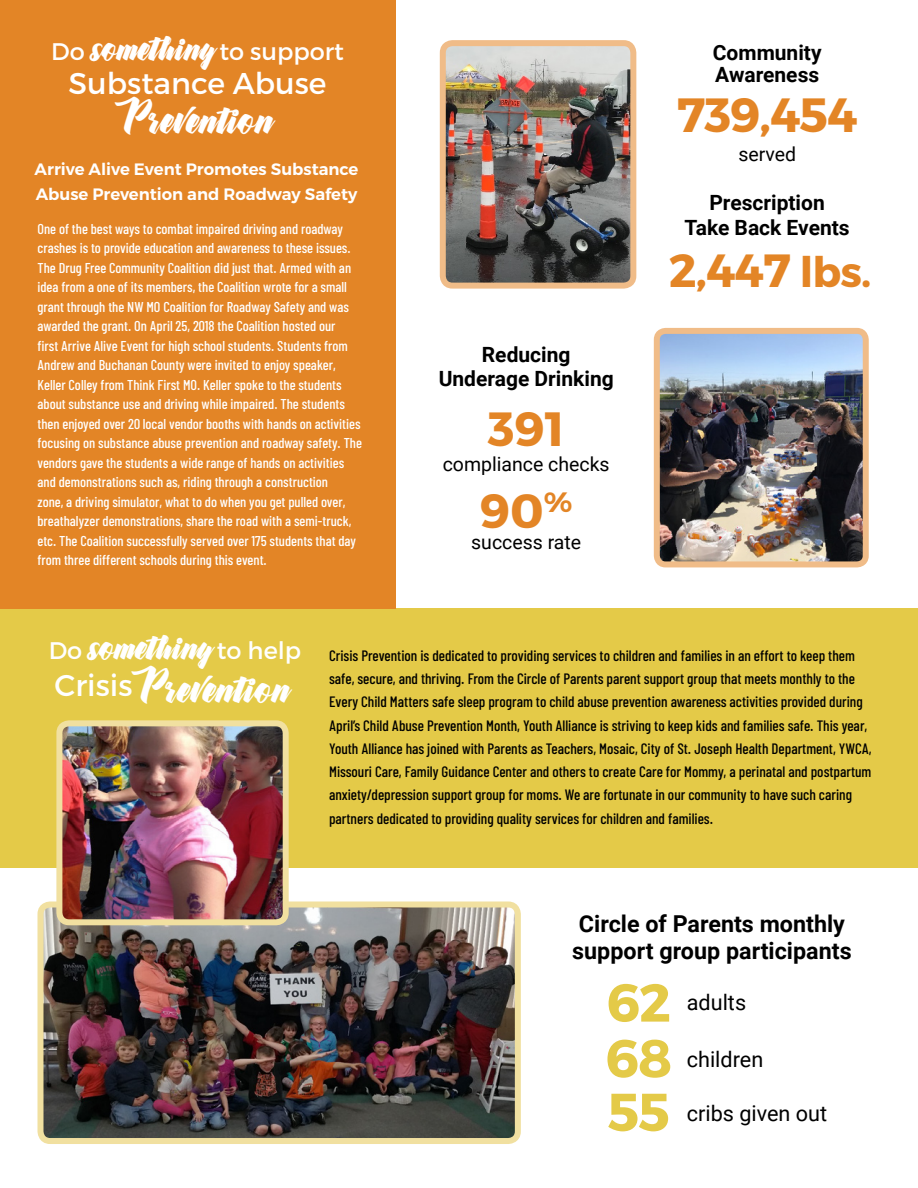
<style>
.page{position:relative;width:918px;height:1188px;background:#fff}
.page>*{position:absolute;margin:0;border:0;box-sizing:border-box;transform-origin:0 0}
.t1{font:700 53.25px "Montserrat";color:#e4ca48}
.t2{font:700 48px "Montserrat";letter-spacing:-.02em;color:#e38526}
.t3{font:700 46.5px "Montserrat";color:#e38526}
.t4{font:30px/39.6px "Montserrat";color:#fff;text-align:center}
.t5{font:30px "Gineva";letter-spacing:.02em;color:#fff}
.t6{font:27px "Gineva";color:#fff}
.t7{font:24px "Montserrat";color:#fff}
.t8{font:700 23.25px "Roboto";color:#000}
.t9{font:21.6px "Roboto";color:#000}
.t10{font:700 21px/21.6px "Roboto";color:#000}
.t11{font:19.5px "Roboto";color:#000}
.t12{font:600 16.5px/24.3px "Montserrat";color:#fff}
.t13{font:500 15px/23.2px "Barlow Condensed";color:#000}
.t14{font:500 14.25px/19.5px "Barlow Condensed";color:#fff}
.s1{font-family:"Gineva";font-size:27px}
.s2{font-family:"Gineva"}
.s3{font-size:42px}
.s4{font-family:"Montserrat";font-size:24px}
</style>
<div class="page">
<div style="left:0;top:608px;width:918px;height:259px;background:#e4ca48"></div>
<div style="left:0;top:0;width:395px;height:608px;background:#e38526"></div>
<img style="left:447px;top:47px;width:182px;height:235px">
<div style="left:440px;top:40px;width:196px;height:249px;border:6px solid #f0bc88;border-radius:10px"></div>
<img style="left:44px;top:909px;width:470px;height:228px">
<div style="left:37px;top:902px;width:484px;height:242px;border:6px solid #f1e0a0;border-radius:10px"></div>
<img style="left:63px;top:727px;width:219px;height:191px">
<div style="left:56px;top:720px;width:233px;height:205px;border:6px solid #f1e0a0;border-radius:10px"></div>
<img style="left:661px;top:335px;width:201px;height:225px">
<div style="left:654px;top:328px;width:215px;height:239px;border:6px solid #f0bc88;border-radius:9px"></div>
<p class="t7" style="left:51px;top:37px;width:294px">Do <span class="s1">something</span> to support</p>
<p class="t4" style="left:69px;top:63px;width:259px">Substance Abuse<br><span class="s2">Prevention</span></p>
<p class="t12" style="left:35px;top:158px;width:325px">Arrive Alive Event Promotes Substance<br>Abuse Prevention and Roadway Safety</p>
<p class="t14" style="left:38px;top:219px;width:326px">One of the best ways to combat impaired driving and roadway crashes is to provide education and awareness to these issues.<br>The Drug Free Community Coalition did just that. Armed with an idea from a one of its members, the Coalition wrote for a small grant through the NW MO Coalition for Roadway Safety and was awarded the grant. On April 25, 2018 the Coalition hosted our<br>first Arrive Alive Event for high school students. Students from Andrew and Buchanan County were invited to enjoy speaker, Keller Colley from Think First MO. Keller spoke to the students about substance use and driving while impaired. The students then enjoyed over 20 local vendor booths with hands on activities focusing on substance abuse prevention and roadway safety. The vendors gave the students a wide range of hands on activities and demonstrations such as, riding through a construction<br>zone, a driving simulator, what to do when you get pulled over, breathalyzer demonstrations, share the road with a semi-truck, etc. The Coalition successfully served over 175 students that day from three different schools during this event.</p>
<p class="t10" style="left:482px;top:343px;width:90px">Reducing</p>
<p class="t10" style="left:439px;top:367px;width:177px">Underage Drinking</p>
<p class="t2" style="left:488px;top:399px;width:78px">391</p>
<p class="t11" style="left:443px;top:450px;width:168px">compliance checks</p>
<p class="t2" style="left:480px;top:481px;width:94px">90<sup>%</sup></p>
<p class="t11" style="left:471px;top:528px;width:112px">success rate</p>
<p class="t10" style="left:713px;top:41px;width:110px">Community<br>Awareness</p>
<p class="t2" style="left:677px;top:86px;width:182px">739,454</p>
<p class="t11" style="left:738px;top:140px;width:59px">served</p>
<p class="t10" style="left:709px;top:191px;width:117px">Prescription</p>
<p class="t10" style="left:684px;top:216px;width:167px">Take Back Events</p>
<p class="t3" style="left:669px;top:242px;width:204px">2,447 <span class="s3">lbs.</span></p>
<p class="t6" style="left:49px;top:634px;width:254px"><span class="s4">Do</span> something <span class="s4">to help</span></p>
<p class="t5" style="left:55px;top:674px;width:236px"><sup>Crisis</sup> Prevention</p>
<p class="t13" style="left:329px;top:644px;width:544px">Crisis Prevention is dedicated to providing services to children and families in an effort to keep them safe, secure, and thriving. From the Circle of Parents parent support group that meets monthly to the Every Child Matters safe sleep program to child abuse prevention awareness activities provided during April’s Child Abuse Prevention Month, Youth Alliance is striving to keep kids and families safe. This year, Youth Alliance has joined with Parents as Teachers, Mosaic, City of St. Joseph Health Department, YWCA, Missouri Care, Family Guidance Center and others to create Care for Mommy, a perinatal and postpartum anxiety/depression support group for moms. We are fortunate in our community to have such caring partners dedicated to providing quality services for children and families.</p>
<p class="t8" style="left:579px;top:908px;width:267px">Circle of Parents monthly</p>
<p class="t8" style="left:572px;top:934px;width:281px">support group participants</p>
<p class="t1" style="left:606px;top:970px;width:66px">62</p>
<p class="t1" style="left:605px;top:1025px;width:68px">68</p>
<p class="t1" style="left:608px;top:1079px;width:64px">55</p>
<p class="t9" style="left:687px;top:987px;width:61px">adults</p>
<p class="t9" style="left:687px;top:1044px;width:78px">children</p>
<p class="t9" style="left:687px;top:1098px;width:142px">cribs given out</p>
</div>
